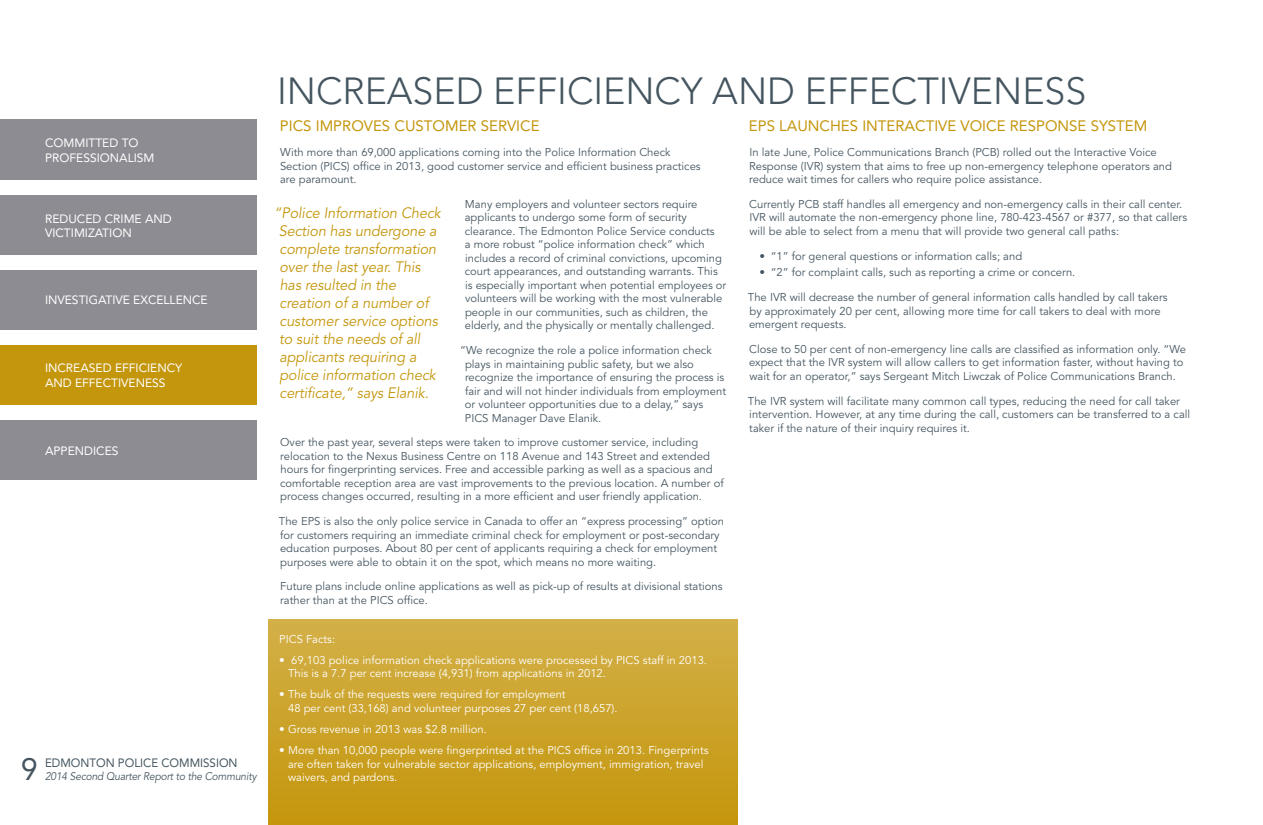
<style>
.page{position:relative;width:1263px;height:825px;background:#fff}
.page>*{position:absolute;margin:0;border:0;box-sizing:border-box;transform-origin:0 0}
.t1{font:300 37.5px "Avenir";color:#455560}
.t2{font:30.75px "Avenir";color:#455560;scale:.96 1}
.t3{font:italic 15px/18px "Avenir";letter-spacing:-.005em;color:#c4960c;scale:.96 1}
.t4{font:15px "Avenir";color:#c4960c}
.t5{font:12px/14.4px "Avenir";color:#fff}
.t6{font:12px "Avenir";color:#455560;scale:.96 1}
.t7{font:11.25px/13.5px "Avenir";color:#455560}
.t8{font:11.25px/13.5px "Avenir";color:#fff}
.t9{font:italic 11px "Avenir";letter-spacing:-.015em;color:#455560;scale:.93 1}
</style>
<div class="page">
<div style="left:0;top:120px;width:257px;height:60px;background:#8d8c92"></div>
<div style="left:0;top:195px;width:257px;height:60px;background:#8d8c92"></div>
<div style="left:0;top:270px;width:257px;height:60px;background:#8d8c92"></div>
<div style="left:0;top:420px;width:257px;height:60px;background:#8d8c92"></div>
<div style="left:0;top:345px;width:257px;height:60px;background:#c4960c"></div>
<div style="left:268px;top:619px;width:469px;height:206px;background:linear-gradient(to bottom,#d3b048,#c4960c)"></div>
<p class="t5" style="left:45px;top:136px;width:111px">COMMITTED TO<br>PROFESSIONALISM</p>
<p class="t5" style="left:45px;top:211px;width:128px">REDUCED CRIME AND<br>VICTIMIZATION</p>
<p class="t5" style="left:45px;top:293px;width:164px">INVESTIGATIVE EXCELLENCE</p>
<p class="t5" style="left:45px;top:361px;width:139px">INCREASED EFFICIENCY<br>AND EFFECTIVENESS</p>
<p class="t5" style="left:45px;top:443px;width:75px">APPENDICES</p>
<h2 class="t2" style="left:21px;top:751px;width:19px">9</h2>
<p class="t6" style="left:45px;top:756px;width:202px">EDMONTON POLICE COMMISSION</p>
<p class="t9" style="left:45px;top:770px;width:229px">2014 Second Quarter Report to the Community</p>
<h1 class="t1" style="left:277px;top:69px;width:810px">INCREASED EFFICIENCY AND EFFECTIVENESS</h1>
<h3 class="t4" style="left:749px;top:117px;width:400px">EPS LAUNCHES INTERACTIVE VOICE RESPONSE SYSTEM</h3>
<p class="t7" style="left:749px;top:146px;width:424px">In late June, Police Communications Branch (PCB) rolled out the Interactive Voice<br>Response (IVR) system that aims to free up non-emergency telephone operators and reduce wait times for callers who require police assistance.</p>
<p class="t7" style="left:749px;top:198px;width:439px">Currently PCB staff handles all emergency and non-emergency calls in their call center.<br>IVR will automate the non-emergency phone line, 780-423-4567 or #377, so that callers will be able to select from a menu that will provide two general call paths:</p>
<p class="t7" style="left:759px;top:249px;width:264px">• “1” for general questions or information calls; and</p>
<p class="t7" style="left:748px;top:260px;width:421px;line-height:24.8px;text-indent:11px">• “2” for complaint calls, such as reporting a crime or concern.<br>The IVR will decrease the number of general information calls handled by call takers</p>
<p class="t7" style="left:749px;top:304px;width:413px">by approximately 20 per cent, allowing more time for call takers to deal with more emergent requests.</p>
<p class="t7" style="left:749px;top:342px;width:438px">Close to 50 per cent of non-emergency line calls are classified as information only. “We expect that the IVR system will allow callers to get information faster, without having to wait for an operator,” says Sergeant Mitch Liwczak of Police Communications Branch.</p>
<p class="t7" style="left:748px;top:394px;width:444px">The IVR system will facilitate many common call types, reducing the need for call taker intervention. However, at any time during the call, customers can be transferred to a call taker if the nature of their inquiry requires it.</p>
<h3 class="t4" style="left:280px;top:117px;width:261px">PICS IMPROVES CUSTOMER SERVICE</h3>
<p class="t7" style="left:280px;top:146px;width:422px">With more than 69,000 applications coming into the Police Information Check<br>Section (PICS) office in 2013, good customer service and efficient business practices are paramount.</p>
<p class="t7" style="left:465px;top:198px;width:263px">Many employers and volunteer sectors require applicants to undergo some form of security clearance. The Edmonton Police Service conducts<br>a more robust “police information check” which includes a record of criminal convictions, upcoming court appearances, and outstanding warrants. This is especially important when potential employees or volunteers will be working with the most vulnerable people in our communities, such as children, the elderly, and the physically or mentally challenged.</p>
<p class="t7" style="left:465px;top:344px;width:263px;text-indent:-5px">“We recognize the role a police information check plays in maintaining public safety, but we also recognize the importance of ensuring the process is fair and will not hinder individuals from employment or volunteer opportunities due to a delay,” says PICS Manager Dave Elanik.</p>
<p class="t7" style="left:280px;top:436px;width:445px">Over the past year, several steps were taken to improve customer service, including relocation to the Nexus Business Centre on 118 Avenue and 143 Street and extended hours for fingerprinting services. Free and accessible parking as well as a spacious and comfortable reception area are vast improvements to the previous location. A number of process changes occurred, resulting in a more efficient and user friendly application.</p>
<p class="t7" style="left:279px;top:515px;width:447px">The EPS is also the only police service in Canada to offer an “express processing” option for customers requiring an immediate criminal check for employment or post-secondary education purposes. About 80 per cent of applicants requiring a check for employment purposes were able to obtain it on the spot, which means no more waiting.</p>
<p class="t7" style="left:280px;top:580px;width:444px">Future plans include online applications as well as pick-up of results at divisional stations rather than at the PICS office.</p>
<p class="t3" style="left:279px;top:204px;width:170px;text-indent:-5px">“Police Information Check<br>Section has undergone a complete transformation over the last year. This has resulted in the creation of a number of customer service options to suit the needs of all applicants requiring a police information check certificate,” says Elanik.</p>
<p class="t8" style="left:279px;top:633px;width:57px">PICS Facts:</p>
<p class="t8" style="left:288px;top:654px;width:420px;text-indent:-9px">• 69,103 police information check applications were processed by PICS staff in 2013.<br>This is a 7.7 per cent increase (4,931) from applications in 2012.</p>
<p class="t8" style="left:288px;top:688px;width:331px;text-indent:-9px">• The bulk of the requests were required for employment<br>48 per cent (33,168) and volunteer purposes 27 per cent (18,657).</p>
<p class="t8" style="left:279px;top:723px;width:209px">• Gross revenue in 2013 was $2.8 million.</p>
<p class="t8" style="left:288px;top:744px;width:422px;text-indent:-9px">• More than 10,000 people were fingerprinted at the PICS office in 2013. Fingerprints are often taken for vulnerable sector applications, employment, immigration, travel waivers, and pardons.</p>
</div>
